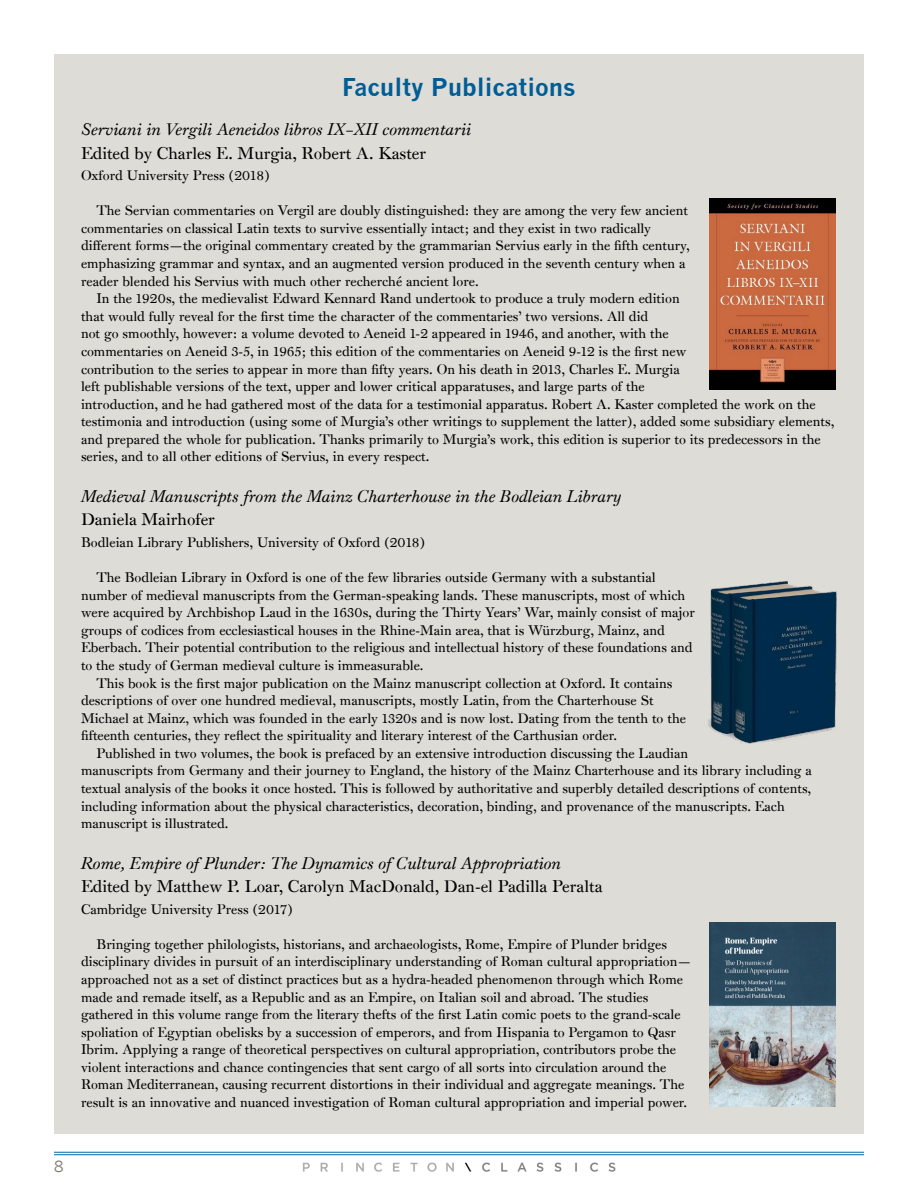
<style>
.page{position:relative;width:918px;height:1188px;background:#fff}
.page>*{position:absolute;margin:0;border:0;box-sizing:border-box;transform-origin:0 0}
.t1{font:700 24px "News Gothic";color:#005d95}
.t2{font:italic 16.5px "Princeton Monti";color:#000}
.t3{font:16.5px "Princeton Monti";color:#000}
.t4{font:15px "News Gothic";color:#837e70}
.t5{font:13.5px/17.5px "Princeton Monti";color:#000}
</style>
<div class="page">
<hr style="left:54px;top:1154px;width:810px;height:1px;background:#006ba6">
<hr style="left:54px;top:1152px;width:810px;height:1px;background:#006ba6">
<img style="left:302px;top:1162px;width:314px;height:10px">
<div style="left:54px;top:54px;width:810px;height:1080px;background:#dedcd7"></div>
<img style="left:708px;top:581px;width:129px;height:163px">
<img style="left:710px;top:198px;width:126px;height:191px">
<img style="left:710px;top:923px;width:126px;height:184px">
<h1 class="t1" style="left:342px;top:73px;width:235px">Faculty Publications</h1>
<p class="t2" style="left:81px;top:119px;width:392px">Serviani in Vergili Aeneidos libros IX–XII commentarii</p>
<p class="t3" style="left:81px;top:143px;width:347px">Edited by Charles E. Murgia, Robert A. Kaster</p>
<p class="t5" style="left:81px;top:167px;width:190px">Oxford University Press (2018)</p>
<p class="t5" style="left:81px;top:202px;width:610px;text-indent:15px">The Servian commentaries on Vergil are doubly distinguished: they are among the very few ancient commentaries on classical Latin texts to survive essentially intact; and they exist in two radically different forms—the original commentary created by the grammarian Servius early in the fifth century, emphasizing grammar and syntax, and an augmented version produced in the seventh century when a reader blended his Servius with much other recherché ancient lore.</p>
<p class="t5" style="left:81px;top:290px;width:755px;text-indent:15px">In the 1920s, the medievalist Edward Kennard Rand undertook to produce a truly modern edition<br>that would fully reveal for the first time the character of the commentaries’ two versions. All did<br>not go smoothly, however: a volume devoted to Aeneid 1-2 appeared in 1946, and another, with the<br>commentaries on Aeneid 3-5, in 1965; this edition of the commentaries on Aeneid 9-12 is the first new<br>contribution to the series to appear in more than fifty years. On his death in 2013, Charles E. Murgia<br>left publishable versions of the text, upper and lower critical apparatuses, and large parts of the<br>introduction, and he had gathered most of the data for a testimonial apparatus. Robert A. Kaster completed the work on the testimonia and introduction (using some of Murgia’s other writings to supplement the latter), added some subsidiary elements, and prepared the whole for publication. Thanks primarily to Murgia’s work, this edition is superior to its predecessors in the series, and to all other editions of Servius, in every respect.</p>
<p class="t2" style="left:81px;top:486px;width:542px">Medieval Manuscripts from the Mainz Charterhouse in the Bodleian Library</p>
<p class="t3" style="left:81px;top:509px;width:135px">Daniela Mairhofer</p>
<p class="t5" style="left:81px;top:533px;width:346px">Bodleian Library Publishers, University of Oxford (2018)</p>
<p class="t5" style="left:96px;top:569px;width:561px">The Bodleian Library in Oxford is one of the few libraries outside Germany with a substantial</p>
<p class="t5" style="left:81px;top:586px;width:606px">number of medieval manuscripts from the German-speaking lands. These manuscripts, most of which</p>
<p class="t5" style="left:81px;top:604px;width:615px">were acquired by Archbishop Laud in the 1630s, during the Thirty Years’ War, mainly consist of major</p>
<p class="t5" style="left:81px;top:621px;width:586px">groups of codices from ecclesiastical houses in the Rhine-Main area, that is Würzburg, Mainz, and</p>
<p class="t5" style="left:81px;top:639px;width:613px">Eberbach. Their potential contribution to the religious and intellectual history of these foundations and</p>
<p class="t5" style="left:81px;top:656px;width:344px">to the study of German medieval culture is immeasurable.</p>
<p class="t5" style="left:96px;top:674px;width:578px">This book is the first major publication on the Mainz manuscript collection at Oxford. It contains</p>
<p class="t5" style="left:81px;top:692px;width:574px">descriptions of over one hundred medieval, manuscripts, mostly Latin, from the Charterhouse St</p>
<p class="t5" style="left:81px;top:709px;width:607px">Michael at Mainz, which was founded in the early 1320s and is now lost. Dating from the tenth to the</p>
<p class="t5" style="left:81px;top:727px;width:538px">fifteenth centuries, they reflect the spirituality and literary interest of the Carthusian order.</p>
<p class="t5" style="left:96px;top:744px;width:593px">Published in two volumes, the book is prefaced by an extensive introduction discussing the Laudian</p>
<p class="t5" style="left:81px;top:762px;width:732px">manuscripts from Germany and their journey to England, the history of the Mainz Charterhouse and its library including a</p>
<p class="t5" style="left:81px;top:779px;width:732px">textual analysis of the books it once hosted. This is followed by authoritative and superbly detailed descriptions of contents,</p>
<p class="t5" style="left:81px;top:797px;width:705px">including information about the physical characteristics, decoration, binding, and provenance of the manuscripts. Each</p>
<p class="t5" style="left:81px;top:815px;width:149px">manuscript is illustrated.</p>
<p class="t2" style="left:81px;top:853px;width:482px">Rome, Empire of Plunder: The Dynamics of Cultural Appropriation</p>
<p class="t3" style="left:81px;top:876px;width:523px">Edited by Matthew P. Loar, Carolyn MacDonald, Dan-el Padilla Peralta</p>
<p class="t5" style="left:81px;top:900px;width:214px">Cambridge University Press (2017)</p>
<p class="t5" style="left:81px;top:935px;width:612px;text-indent:15px">Bringing together philologists, historians, and archaeologists, Rome, Empire of Plunder bridges disciplinary divides in pursuit of an interdisciplinary understanding of Roman cultural appropriation— approached not as a set of distinct practices but as a hydra-headed phenomenon through which Rome made and remade itself, as a Republic and as an Empire, on Italian soil and abroad. The studies gathered in this volume range from the literary thefts of the first Latin comic poets to the grand-scale spoliation of Egyptian obelisks by a succession of emperors, and from Hispania to Pergamon to Qasr Ibrim. Applying a range of theoretical perspectives on cultural appropriation, contributors probe the violent interactions and chance contingencies that sent cargo of all sorts into circulation around the Roman Mediterranean, causing recurrent distortions in their individual and aggregate meanings. The result is an innovative and nuanced investigation of Roman cultural appropriation and imperial power.</p>
<p class="t4" style="left:54px;top:1158px;width:11px">8</p>
</div>
